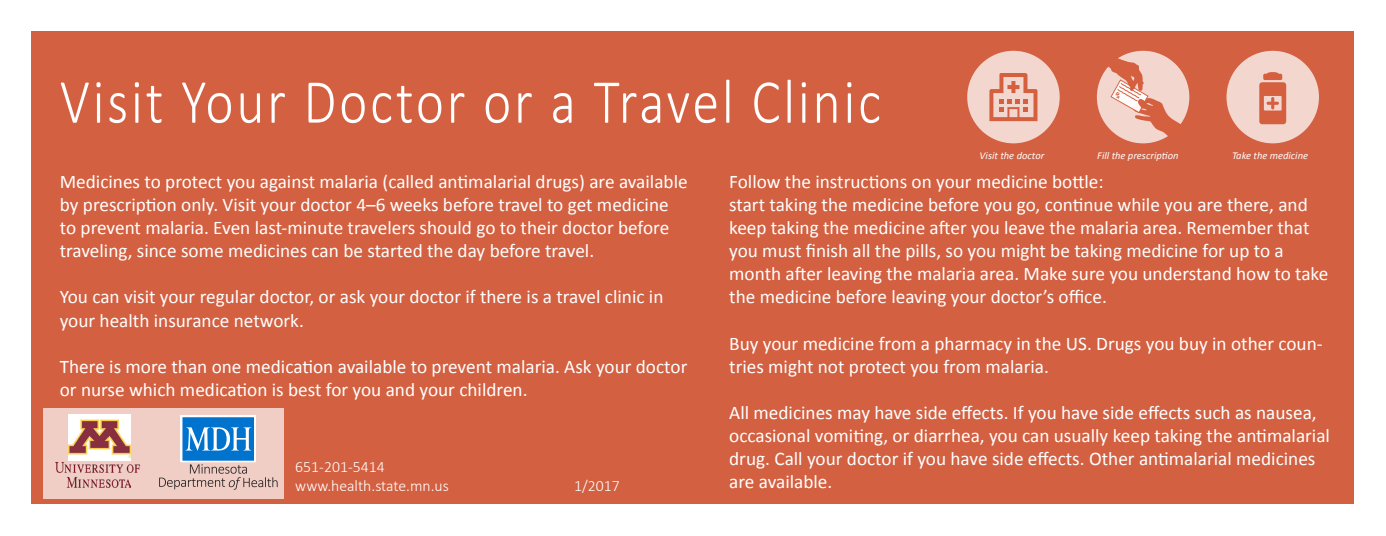
<style>
.page{position:relative;width:1386px;height:536px;background:#fff}
.page>*{position:absolute;margin:0;border:0;box-sizing:border-box;transform-origin:0 0}
.Heading_2{font:300 63px "Calibri";letter-spacing:.05em;color:#fff;scale:.86 1}
.t1{font:19.25px/23.1px "Calibri";color:#fff}
.t2{font:300 15.75px/18.9px "Calibri";color:#fff}
.t3{font:italic 10.5px "Calibri";color:#fff}
</style>
<div class="page">
<div style="left:32px;top:32px;width:1322px;height:472px;background:#d36041"></div>
<div style="left:967px;top:51px;width:93px;height:92px;background:#f3d7cf;border-radius:50%"></div>
<svg style="left:989px;top:73px;width:49px;height:48px"></svg>
<div style="left:1097px;top:51px;width:92px;height:92px;background:#f3d7cf;border-radius:50%"></div>
<svg style="left:1108px;top:58px;width:75px;height:81px"></svg>
<div style="left:1227px;top:51px;width:92px;height:92px;background:#f3d7cf;border-radius:50%"></div>
<svg style="left:1259px;top:72px;width:27px;height:52px"></svg>
<div style="left:43px;top:408px;width:241px;height:90px;background:#f1cec5"></div>
<svg style="left:159px;top:415px;width:119px;height:74px"></svg>
<img style="left:68px;top:414px;width:62px;height:46px">
<img style="left:56px;top:460px;width:85px;height:12px">
<img style="left:66px;top:477px;width:65px;height:10px">
<h2 class="Heading_2" style="left:60px;top:63px;width:956px">Visit Your Doctor or a Travel Clinic</h2>
<p class="t3" style="left:980px;top:149px;width:66px">Visit the doctor</p>
<p class="t3" style="left:1097px;top:149px;width:83px">Fill the prescription</p>
<p class="t3" style="left:1232px;top:149px;width:78px">Take the medicine</p>
<p class="t1" style="left:60px;top:169px;width:629px">Medicines to protect you against malaria (called antimalarial drugs) are available by prescription only. Visit your doctor 4–6 weeks before travel to get medicine to prevent malaria. Even last-minute travelers should go to their doctor before traveling, since some medicines can be started the day before travel.</p>
<p class="t1" style="left:60px;top:285px;width:605px">You can visit your regular doctor, or ask your doctor if there is a travel clinic in your health insurance network.</p>
<p class="t1" style="left:60px;top:354px;width:629px">There is more than one medication available to prevent malaria. Ask your doctor or nurse which medication is best for you and your children.</p>
<p class="t2" style="left:295px;top:456px;width:155px">651-201-5414 www.health.state.mn.us</p>
<p class="t2" style="left:574px;top:475px;width:47px">1/2017</p>
<p class="t1" style="left:729px;top:169px;width:376px">Follow the instructions on your medicine bottle:</p>
<p class="t1" style="left:729px;top:192px;width:601px">start taking the medicine before you go, continue while you are there, and keep taking the medicine after you leave the malaria area. Remember that you must finish all the pills, so you might be taking medicine for up to a month after leaving the malaria area. Make sure you understand how to take the medicine before leaving your doctor’s office.</p>
<p class="t1" style="left:729px;top:331px;width:595px">Buy your medicine from a pharmacy in the US. Drugs you buy in other coun&shy;tries might not protect you from malaria.</p>
<p class="t1" style="left:729px;top:400px;width:602px">All medicines may have side effects. If you have side effects such as nausea, occasional vomiting, or diarrhea, you can usually keep taking the antimalarial drug. Call your doctor if you have side effects. Other antimalarial medicines are available.</p>
</div>
